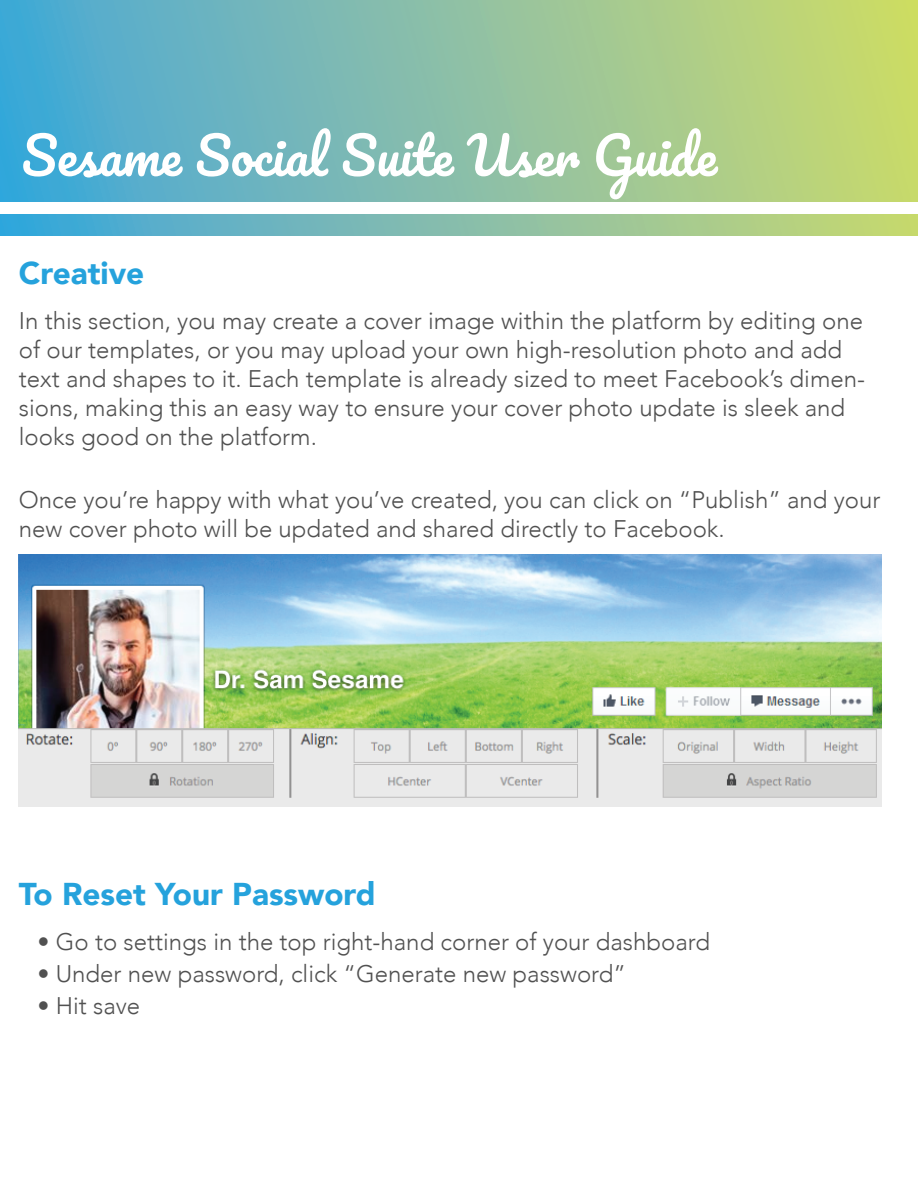
<style>
.page{position:relative;width:918px;height:1188px;background:#fff}
.page>*{position:absolute;margin:0;border:0;box-sizing:border-box;transform-origin:0 0}
.t1{font:51px "Pacifico";color:#fff}
.t2{font:900 31.5px "Avenir";color:#25a2dc}
.t3{font:300 24px/28.8px "Avenir";color:#515151}
</style>
<div class="page">
<svg style="left:0;top:0;width:918px;height:236px;background:#85bea7"></svg>
<div style="left:0;top:202px;width:918px;height:12px;background:#fff"></div>
<img style="left:18px;top:555px;width:864px;height:251px">
<h1 class="t1" style="left:21px;top:129px;width:696px">Sesame Social Suite User Guide</h1>
<h2 class="t2" style="left:19px;top:246px;width:127px">Creative</h2>
<p class="t3" style="left:19px;top:307px;width:848px">In this section, you may create a cover image within the platform by editing one of our templates, or you may upload your own high-resolution photo and add text and shapes to it. Each template is already sized to meet Facebook’s dimen&shy;sions, making this an easy way to ensure your cover photo update is sleek and looks good on the platform.</p>
<p class="t3" style="left:19px;top:485px;width:863px">Once you’re happy with what you’ve created, you can click on “Publish” and your new cover photo will be updated and shared directly to Facebook.</p>
<h2 class="t2" style="left:19px;top:867px;width:358px">To Reset Your Password</h2>
<p class="t3" style="left:38px;top:928px;width:674px">• Go to settings in the top right-hand corner of your dashboard</p>
<p class="t3" style="left:38px;top:959px;width:590px">• Under new password, click “Generate new password”</p>
<p class="t3" style="left:38px;top:991px;width:104px">• Hit save</p>
</div>
